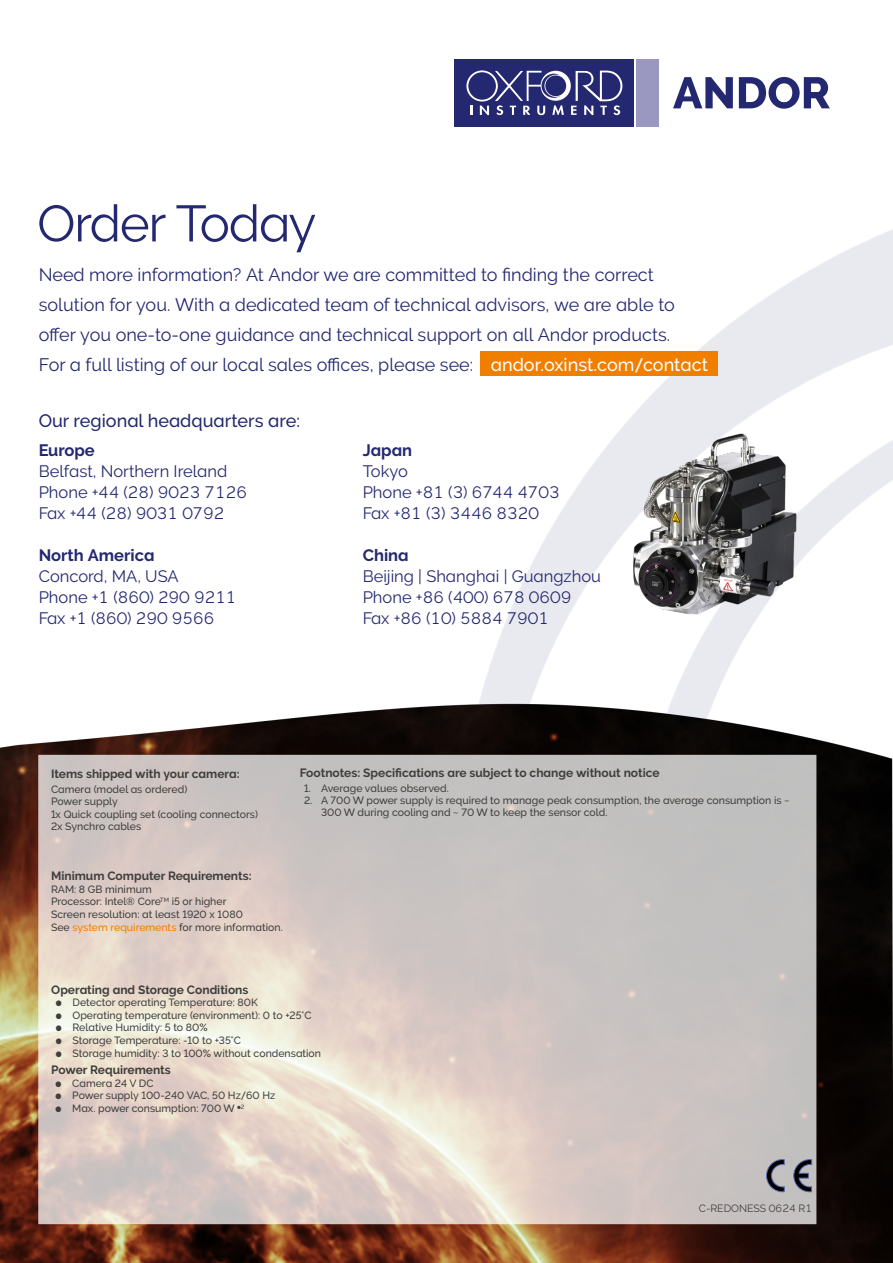
<style>
.page{position:relative;width:893px;height:1263px;background:#fff}
.page>*{position:absolute;margin:0;border:0;box-sizing:border-box;transform-origin:0 0}
.t1{font:51px "Oxford Raleway Regular";letter-spacing:-.025em;color:#232870}
.t2{font:18px/30px "Oxford Raleway Regular";color:#232870}
.t3{font:18px "Oxford Raleway Medium";color:#232870}
.t4{font:18px "Oxford Raleway Medium";color:#fff}
.t5{font:16.5px "Oxford Raleway Regular";color:#232870}
.t6{font:16.5px "Oxford Raleway Bold";color:#232870}
.t7{font:12px "Oxford Raleway Bold";color:#3f3f3e}
.t8{font:10.5px/12.6px "Oxford Raleway Medium";color:#3f3f3e}
.t9{font:10.5px "Oxford Raleway Regular";color:#3f3f3e}
.s1{color:#f07f00}
</style>
<div class="page">
<img style="left:0;top:59px;width:893px;height:1204px">
<svg style="left:38px;top:755px;width:778px;height:469px;background:#d3cac5"></svg>
<div style="left:480px;top:352px;width:238px;height:24px;background:#f07f00"></div>
<img style="left:628px;top:432px;width:173px;height:188px">
<svg style="left:794px;top:1159px;width:18px;height:33px"></svg>
<svg style="left:766px;top:1159px;width:18px;height:33px"></svg>
<h1 class="t1" style="left:37px;top:194px;width:281px">Order Today</h1>
<p class="t2" style="left:39px;top:260px;width:638px">Need more information? At Andor we are committed to finding the correct solution for you. With a dedicated team of technical advisors, we are able to offer you one-to-one guidance and technical support on all Andor products.<br>For a full listing of our local sales offices, please see:</p>
<h2 class="t3" style="left:39px;top:410px;width:263px">Our regional headquarters are:</h2>
<h3 class="t6" style="left:39px;top:441px;width:58px">Europe</h3>
<h3 class="t6" style="left:363px;top:441px;width:51px">Japan</h3>
<h3 class="t5" style="left:39px;top:462px;width:190px">Belfast, Northern Ireland</h3>
<h3 class="t5" style="left:363px;top:462px;width:47px">Tokyo</h3>
<h3 class="t5" style="left:39px;top:483px;width:210px">Phone +44 (28) 9023 7126</h3>
<h3 class="t5" style="left:363px;top:483px;width:198px">Phone +81 (3) 6744 4703</h3>
<h3 class="t5" style="left:39px;top:504px;width:187px">Fax +44 (28) 9031 0792</h3>
<h3 class="t5" style="left:363px;top:504px;width:178px">Fax +81 (3) 3446 8320</h3>
<h3 class="t6" style="left:39px;top:546px;width:117px">North America</h3>
<h3 class="t6" style="left:363px;top:546px;width:47px">China</h3>
<h3 class="t5" style="left:39px;top:567px;width:142px">Concord, MA, USA</h3>
<h3 class="t5" style="left:363px;top:567px;width:240px">Beijing | Shanghai | Guangzhou</h3>
<h3 class="t5" style="left:39px;top:588px;width:199px">Phone +1 (860) 290 9211</h3>
<h3 class="t5" style="left:363px;top:588px;width:210px">Phone +86 (400) 678 0609</h3>
<h3 class="t5" style="left:39px;top:609px;width:177px">Fax +1 (860) 290 9566</h3>
<h3 class="t5" style="left:363px;top:609px;width:188px">Fax +86 (10) 5884 7901</h3>
<h2 class="t4" style="left:491px;top:354px;width:219px">andor.oxinst.com/contact</h2>
<p class="t7" style="left:51px;top:767px;width:190px">Items shipped with your camera:</p>
<p class="t7" style="left:300px;top:766px;width:361px">Footnotes: Specifications are subject to change without notice</p>
<p class="t8" style="left:304px;top:782px;width:146px">1. Average values observed.</p>
<p class="t8" style="left:321px;top:794px;width:470px;line-height:12px;text-indent:-17px">2. A 700 W power supply is required to manage peak consumption, the average consumption is ~<br>300 W during cooling and ~ 70 W to keep the sensor cold.</p>
<p class="t8" style="left:51px;top:783px;width:209px">Camera (model as ordered)<br>Power supply<br>1x Quick coupling set (cooling connectors)<br>2x Synchro cables</p>
<p class="t7" style="left:51px;top:869px;width:202px">Minimum Computer Requirements:</p>
<p class="t8" style="left:51px;top:883px;width:233px">RAM: 8 GB minimum<br>Processor: Intel® Core<sup>TM</sup> i5 or higher<br>Screen resolution: at least 1920 x 1080<br>See <span class="s1">system requirements</span> for more information.</p>
<p class="t7" style="left:51px;top:982px;width:199px">Operating and Storage Conditions</p>
<p class="t8" style="left:56px;top:996px;width:204px">• Detector operating Temperature: 80K</p>
<p class="t8" style="left:56px;top:1009px;width:258px">• Operating temperature (environment): 0 to +25°C</p>
<p class="t8" style="left:56px;top:1021px;width:154px">• Relative Humidity: 5 to 80%</p>
<p class="t8" style="left:56px;top:1034px;width:187px">• Storage Temperature: -10 to +35°C</p>
<p class="t8" style="left:56px;top:1047px;width:267px">• Storage humidity: 3 to 100% without condensation</p>
<p class="t7" style="left:51px;top:1063px;width:121px">Power Requirements</p>
<p class="t8" style="left:55px;top:1077px;width:100px">• Camera 24 V DC</p>
<p class="t8" style="left:55px;top:1089px;width:222px">• Power supply 100-240 VAC, 50 Hz/60 Hz</p>
<p class="t8" style="left:55px;top:1102px;width:191px">• Max. power consumption: 700 W <sup>•2</sup></p>
<p class="t9" style="left:699px;top:1202px;width:115px">C-REDONESS 0624 R1</p>
</div>
